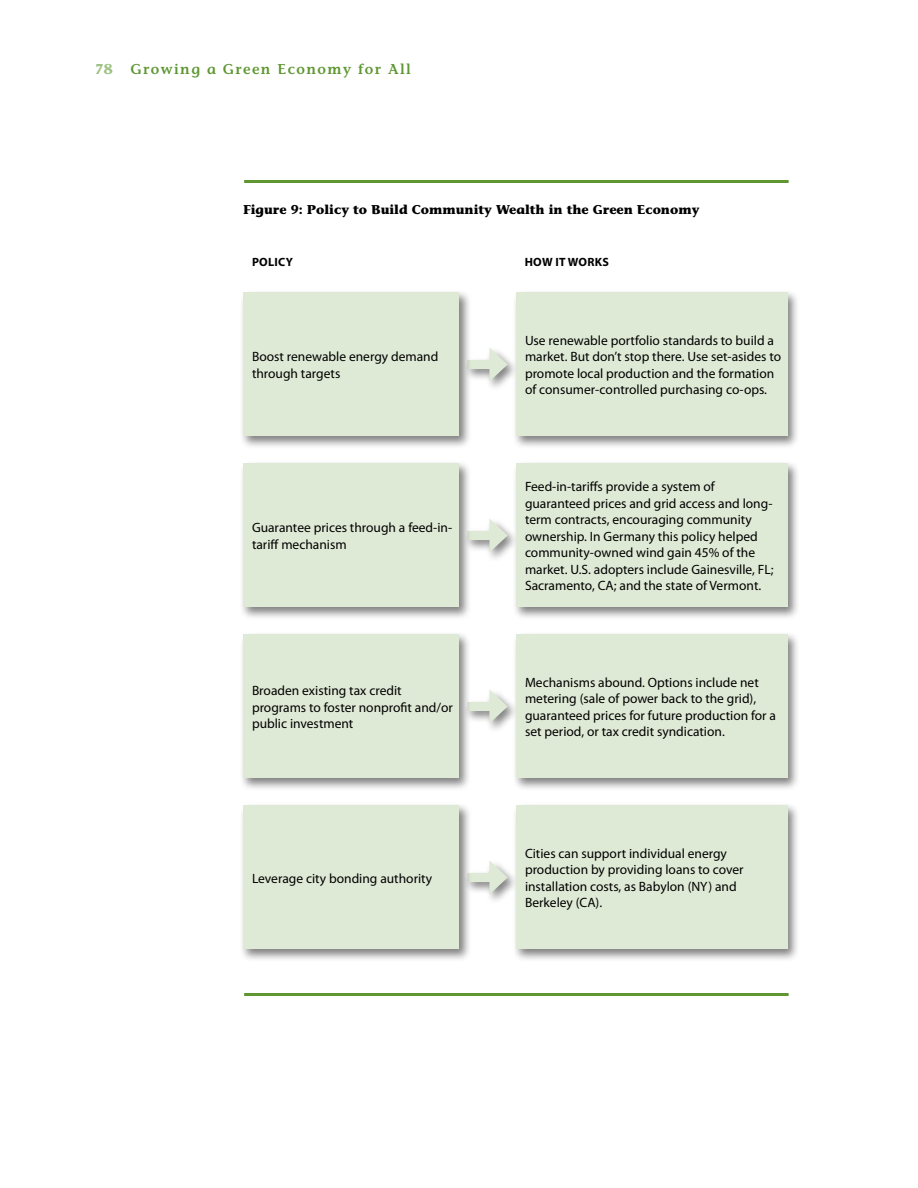
<style>
.page{position:relative;width:918px;height:1188px;background:#fff}
.page>*{position:absolute;margin:0;border:0;box-sizing:border-box;transform-origin:0 0}
.t1{font:600 14.25px "Stone Informal";letter-spacing:.1em;color:#5e9732}
.t2{font:13.5px/16.5px "Myriad Pro";color:#000}
.t3{font:700 12.75px "Stone Informal";color:#000}
.t4{font:700 12px "Myriad Pro";letter-spacing:.02em;color:#000}
.s1{font-weight:700;color:#9ec184}
</style>
<div class="page">
<hr style="left:244px;top:180px;width:545px;height:3px;background:#5e9732">
<hr style="left:244px;top:993px;width:545px;height:3px;background:#5e9732">
<div style="left:464px;top:345px;width:55px;height:48px;background:#000;opacity:.5"></div>
<div style="left:467px;top:360px;width:30px;height:9px;background:#dfead6"></div>
<svg style="left:489px;top:347px;width:19px;height:35px"></svg>
<div style="left:239px;top:289px;width:233px;height:160px;background:#000;opacity:.5"></div>
<div style="left:243px;top:292px;width:216px;height:144px;background:#dfead6"></div>
<div style="left:512px;top:289px;width:288px;height:160px;background:#000;opacity:.5"></div>
<div style="left:516px;top:292px;width:272px;height:144px;background:#dfead6"></div>
<div style="left:464px;top:516px;width:55px;height:48px;background:#000;opacity:.5"></div>
<div style="left:467px;top:531px;width:30px;height:9px;background:#dfead6"></div>
<svg style="left:489px;top:518px;width:19px;height:35px"></svg>
<div style="left:239px;top:460px;width:233px;height:160px;background:#000;opacity:.5"></div>
<div style="left:243px;top:464px;width:216px;height:144px;background:#dfead6"></div>
<div style="left:512px;top:460px;width:288px;height:160px;background:#000;opacity:.5"></div>
<div style="left:516px;top:464px;width:272px;height:144px;background:#dfead6"></div>
<div style="left:464px;top:687px;width:55px;height:48px;background:#000;opacity:.5"></div>
<div style="left:467px;top:702px;width:30px;height:9px;background:#dfead6"></div>
<svg style="left:489px;top:689px;width:19px;height:35px"></svg>
<div style="left:239px;top:631px;width:233px;height:160px;background:#000;opacity:.5"></div>
<div style="left:243px;top:634px;width:216px;height:144px;background:#dfead6"></div>
<div style="left:512px;top:631px;width:288px;height:160px;background:#000;opacity:.5"></div>
<div style="left:516px;top:634px;width:272px;height:144px;background:#dfead6"></div>
<div style="left:464px;top:858px;width:55px;height:48px;background:#000;opacity:.5"></div>
<div style="left:467px;top:873px;width:30px;height:9px;background:#dfead6"></div>
<svg style="left:489px;top:860px;width:19px;height:35px"></svg>
<div style="left:239px;top:802px;width:233px;height:160px;background:#000;opacity:.5"></div>
<div style="left:243px;top:806px;width:216px;height:144px;background:#dfead6"></div>
<div style="left:512px;top:802px;width:288px;height:160px;background:#000;opacity:.5"></div>
<div style="left:516px;top:806px;width:272px;height:144px;background:#dfead6"></div>
<p class="t1" style="left:95px;top:61px;width:318px"><span class="s1">78</span> Growing a Green Economy for All</p>
<p class="t3" style="left:243px;top:201px;width:458px">Figure 9: Policy to Build Community Wealth in the Green Economy</p>
<p class="t4" style="left:252px;top:254px;width:42px">POLICY</p>
<p class="t4" style="left:525px;top:254px;width:85px">HOW IT WORKS</p>
<p class="t2" style="left:252px;top:348px;width:188px">Boost renewable energy demand through targets</p>
<p class="t2" style="left:252px;top:519px;width:202px">Guarantee prices through a feed-in&shy;tariff mechanism</p>
<p class="t2" style="left:525px;top:332px;width:258px">Use renewable portfolio standards to build a market. But don’t stop there. Use set-asides to promote local production and the formation of consumer-controlled purchasing co-ops.</p>
<p class="t2" style="left:525px;top:478px;width:250px">Feed-in-tariffs provide a system of guaranteed prices and grid access and long&shy;term contracts, encouraging community ownership. In Germany this policy helped community-owned wind gain 45% of the market. U.S. adopters include Gainesville, FL; Sacramento, CA; and the state of Vermont.</p>
<p class="t2" style="left:252px;top:682px;width:203px">Broaden existing tax credit programs to foster nonprofit and/or public investment</p>
<p class="t2" style="left:525px;top:674px;width:253px">Mechanisms abound. Options include net metering (sale of power back to the grid), guaranteed prices for future production for a set period, or tax credit syndication.</p>
<p class="t2" style="left:252px;top:870px;width:182px">Leverage city bonding authority</p>
<p class="t2" style="left:525px;top:845px;width:220px">Cities can support individual energy production by providing loans to cover installation costs, as Babylon (NY) and Berkeley (CA).</p>
</div>
